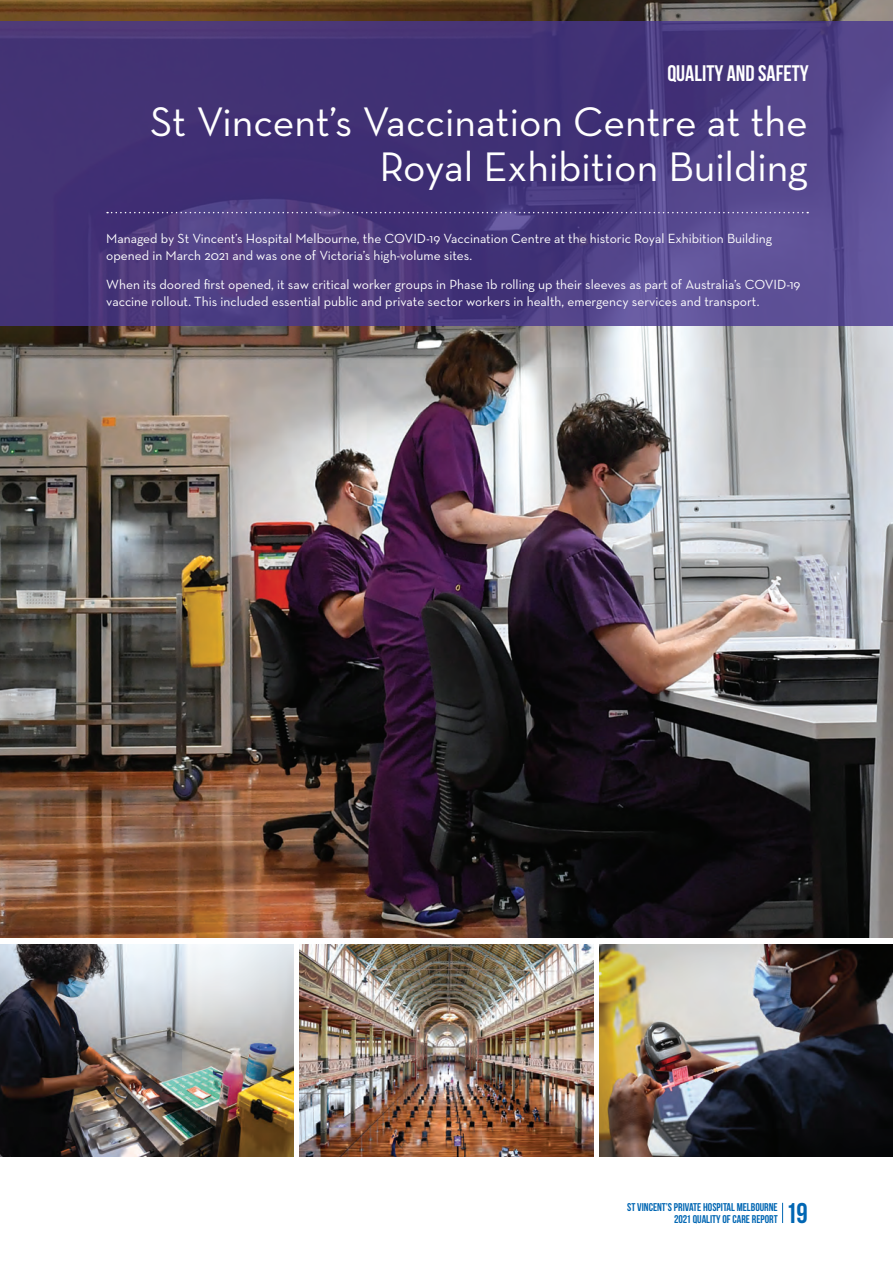
<style>
.page{position:relative;width:893px;height:1263px;background:#fff}
.page>*{position:absolute;margin:0;border:0;box-sizing:border-box;transform-origin:0 0}
.Top_Text{font:42px/45px "Neutra Text";color:#fff;text-align:right}
.t1{font:700 28.5px "Bebas Neue";color:#0166b3}
.Top_Text-2{font:700 22.5px "Bebas Neue";color:#fff}
.Body{font:13.5px/16.5px "Neutra Text";color:#fff}
.t2{font:700 11.25px/12px "Bebas Neue";color:#0166b3;text-align:right}
</style>
<div class="page">
<svg style="left:782px;top:1203px;width:1px;height:20px"></svg>
<img style="left:0;top:0;width:893px;height:937px">
<svg style="left:0;top:21px;width:893px;height:305px;background:#493a7e"></svg>
<svg style="left:107px;top:212px;width:701px;height:1px"></svg>
<img style="left:0;top:758px;width:1px;height:399px">
<img style="left:300px;top:944px;width:293px;height:213px">
<img style="left:0;top:944px;width:293px;height:213px">
<img style="left:600px;top:944px;width:293px;height:213px">
<p class="Top_Text-2" style="left:667px;top:61px;width:143px">QUALITY AND SAFETY</p>
<p class="Top_Text" style="left:150px;top:98px;width:659px">St Vincent’s Vaccination Centre at the<br>Royal Exhibition Building</p>
<p class="Body" style="left:106px;top:230px;width:667px">Managed by St Vincent’s Hospital Melbourne, the COVID-19 Vaccination Centre at the historic Royal Exhibition Building opened in March 2021 and was one of Victoria’s high-volume sites.</p>
<p class="Body" style="left:106px;top:276px;width:696px">When its doored first opened, it saw critical worker groups in Phase 1b rolling up their sleeves as part of Australia’s COVID-19 vaccine rollout. This included essential public and private sector workers in health, emergency services and transport.</p>
<p class="t2" style="left:627px;top:1201px;width:152px">ST VINCENT’S PRIVATE HOSPITAL MELBOURNE<br>2021 QUALITY OF CARE REPORT</p>
<h2 class="t1" style="left:786px;top:1197px;width:24px">19</h2>
</div>
